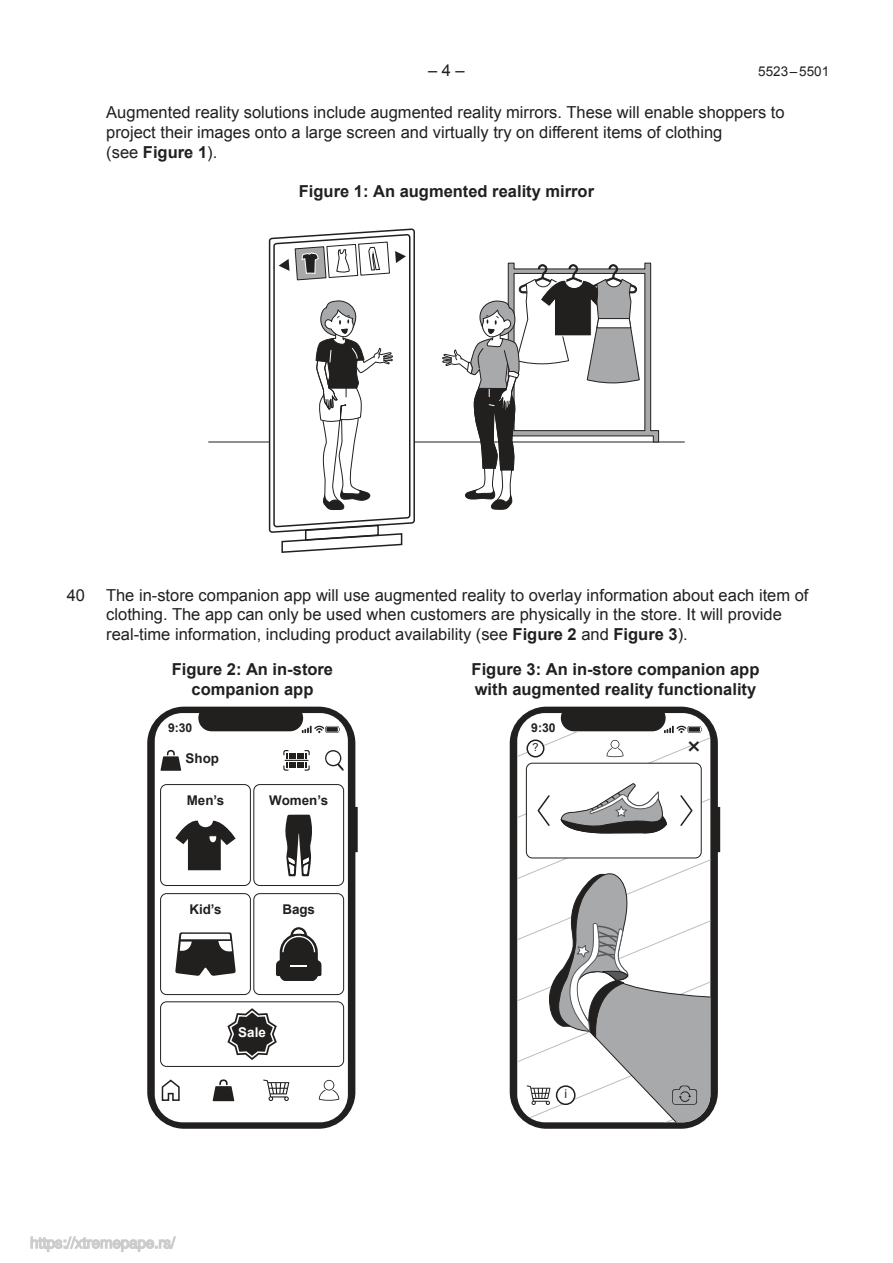
<style>
.page{position:relative;width:893px;height:1263px;background:#fff}
.page>*{position:absolute;margin:0;border:0;box-sizing:border-box;transform-origin:0 0}
.t1{font:16.5px/19.8px "Arial";color:#221f1f}
.t2{font:700 16.5px/19.8px "Arial";color:#221f1f;text-align:center}
.t3{font:13.5px "Arial";color:#221f1f}
.t4{font:700 13.35px "Arial";color:#221f1f}
.t5{font:700 13.35px "Arial";color:#fff}
.t6{font:700 12.15px "Arial";color:#221f1f}
.t7{font:12.15px "Arial";color:#221f1f}
.t8{font:10.95px "Arial";color:#221f1f}
.s1{font-weight:700}
</style>
<div class="page">
<hr style="left:209px;top:442px;width:475px;height:1px;background:#221f1f">
<svg style="left:268px;top:229px;width:148px;height:303px"></svg>
<svg style="left:442px;top:262px;width:217px;height:248px"></svg>
<svg style="left:270px;top:228px;width:144px;height:325px"></svg>
<svg style="left:147px;top:707px;width:211px;height:422px;fill:#221f1f"></svg>
<svg style="left:155px;top:713px;width:193px;height:409px"></svg>
<div style="left:161px;top:784px;width:89px;height:101px;background:#fff;border-radius:6px"></div>
<div style="left:160px;top:784px;width:91px;height:102px;border:1px solid #221f1f;border-radius:6px"></div>
<svg style="left:324px;top:749px;width:20px;height:22px"></svg>
<div style="left:254px;top:784px;width:90px;height:101px;background:#fff;border-radius:6px"></div>
<div style="left:253px;top:784px;width:91px;height:102px;border:1px solid #221f1f;border-radius:6px"></div>
<div style="left:161px;top:894px;width:89px;height:100px;background:#fff;border-radius:6px"></div>
<div style="left:160px;top:893px;width:91px;height:102px;border:1px solid #221f1f;border-radius:6px"></div>
<div style="left:254px;top:894px;width:90px;height:100px;background:#fff;border-radius:6px"></div>
<div style="left:253px;top:893px;width:91px;height:102px;border:1px solid #221f1f;border-radius:6px"></div>
<div style="left:161px;top:1002px;width:183px;height:64px;background:#fff;border-radius:6px"></div>
<div style="left:160px;top:1001px;width:184px;height:66px;border:1px solid #221f1f;border-radius:6px"></div>
<svg style="left:276px;top:927px;width:45px;height:54px"></svg>
<svg style="left:285px;top:815px;width:27px;height:61px"></svg>
<svg style="left:175px;top:932px;width:61px;height:44px"></svg>
<svg style="left:227px;top:1008px;width:50px;height:52px"></svg>
<svg style="left:283px;top:750px;width:27px;height:21px"></svg>
<svg style="left:160px;top:750px;width:21px;height:21px"></svg>
<svg style="left:302px;top:726px;width:38px;height:7px"></svg>
<svg style="left:160px;top:1078px;width:20px;height:24px"></svg>
<svg style="left:213px;top:1079px;width:21px;height:22px"></svg>
<svg style="left:263px;top:1079px;width:26px;height:22px"></svg>
<svg style="left:319px;top:1080px;width:20px;height:21px"></svg>
<svg style="left:175px;top:820px;width:61px;height:50px"></svg>
<svg style="left:510px;top:707px;width:210px;height:422px;fill:#221f1f"></svg>
<svg style="left:30px;top:1236px;width:146px;height:16px"></svg>
<svg style="left:517px;top:713px;width:193px;height:409px"></svg>
<p class="t1" style="left:428px;top:62px;width:38px">– 4 –</p>
<p class="t3" style="left:758px;top:66px;width:72px">5523 – 5501</p>
<p class="t1" style="left:106px;top:104px;width:680px">Augmented reality solutions include augmented reality mirrors. These will enable shoppers to project their images onto a large screen and virtually try on different items of clothing<br>(see <span class="s1">Figure 1</span>).</p>
<p class="t2" style="left:299px;top:183px;width:297px">Figure 1: An augmented reality mirror</p>
<p class="t1" style="left:67px;top:586px;width:20px">40</p>
<p class="t1" style="left:106px;top:586px;width:704px">The in-store companion app will use augmented reality to overlay information about each item of clothing. The app can only be used when customers are physically in the store. It will provide real-time information, including product availability (see <span class="s1">Figure 2</span> and <span class="s1">Figure 3</span>).</p>
<p class="t2" style="left:172px;top:661px;width:163px">Figure 2: An in-store companion app</p>
<p class="t2" style="left:472px;top:661px;width:289px;text-align:left">Figure 3: An in-store companion app with augmented reality functionality</p>
<p class="t6" style="left:168px;top:723px;width:26px">9:30</p>
<p class="t4" style="left:186px;top:753px;width:35px">Shop</p>
<p class="t4" style="left:187px;top:795px;width:39px">Menís</p>
<p class="t4" style="left:269px;top:795px;width:60px">Womenís</p>
<p class="t6" style="left:531px;top:723px;width:26px">9:30</p>
<p class="t8" style="left:532px;top:741px;width:8px">?</p>
<p class="t4" style="left:189px;top:905px;width:34px">Kidís</p>
<p class="t4" style="left:282px;top:905px;width:34px">Bags</p>
<p class="t5" style="left:238px;top:1027px;width:29px">Sale</p>
<p class="t7" style="left:564px;top:1087px;width:4px">i</p>
</div>
